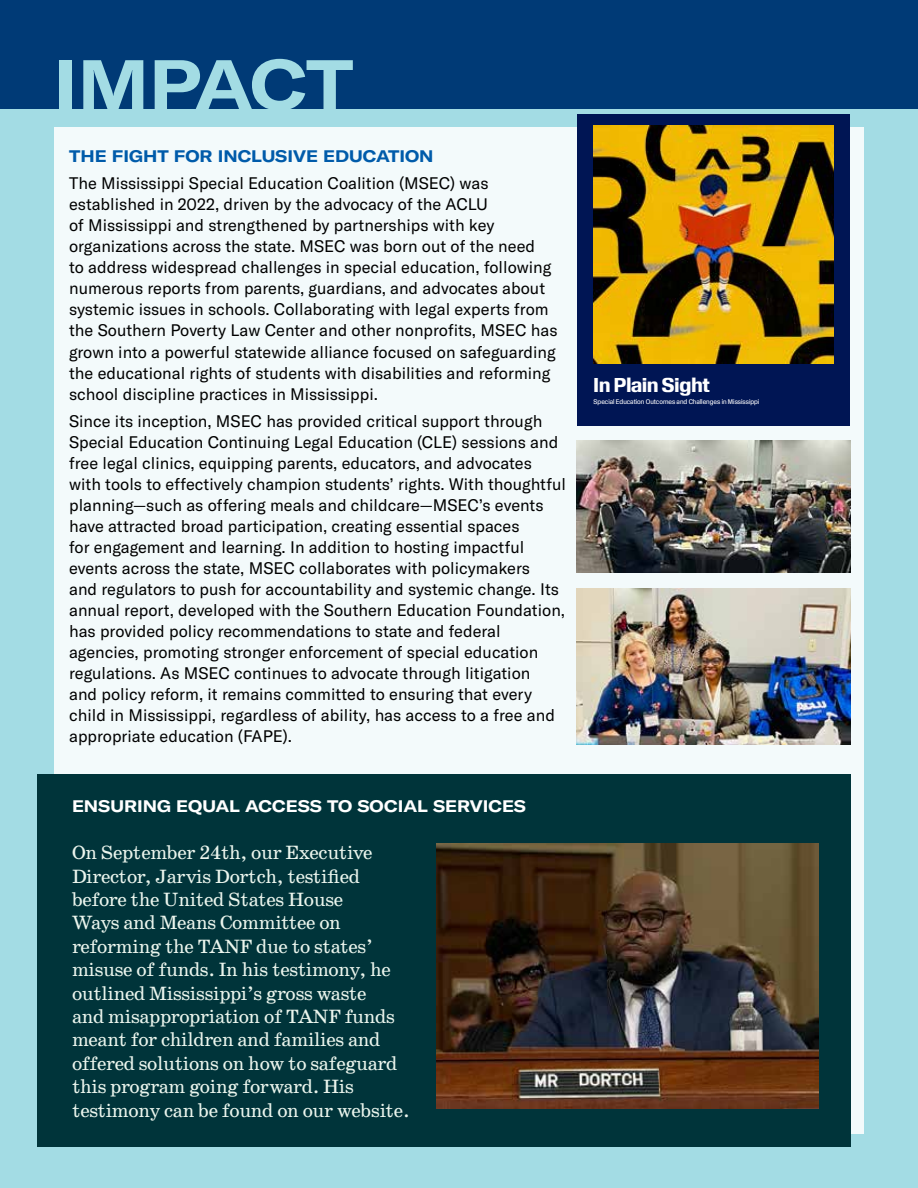
<style>
.page{position:relative;width:918px;height:1188px;background:#fff}
.page>*{position:absolute;margin:0;border:0;box-sizing:border-box;transform-origin:0 0}
.t1{font:700 expanded 69px "GT America";letter-spacing:-.015em;color:#a3dce4}
.t2{font:19.5px/23.4px "School";letter-spacing:-.02em;color:#ebf5ed}
.t3{font:700 18.75px "Review";color:#fff}
.t4{font:16.5px/21px "GT America";color:#000}
.t5{font:700 expanded 16.5px "GT America";color:#fff}
.t6{font:700 expanded 16.5px "GT America";color:#005baa}
.t7{font:6.3px "Review";color:#fff}
</style>
<div class="page">
<div style="left:0;top:108px;width:918px;height:1080px;background:#a3dce4"></div>
<div style="left:54px;top:127px;width:810px;height:1007px;background:#f3fafb"></div>
<div style="left:37px;top:774px;width:813px;height:373px;background:#00343a"></div>
<div style="left:0;top:0;width:918px;height:108px;background:#003a76"></div>
<img style="left:436px;top:844px;width:382px;height:264px">
<img style="left:576px;top:441px;width:274px;height:132px">
<div style="left:578px;top:114px;width:272px;height:312px;background:#001554"></div>
<img style="left:594px;top:126px;width:240px;height:238px">
<img style="left:576px;top:589px;width:274px;height:155px">
<h1 class="t1" style="left:54px;top:42px;width:301px">IMPACT</h1>
<p class="t6" style="left:69px;top:146px;width:366px">THE FIGHT FOR INCLUSIVE EDUCATION</p>
<p class="t4" style="left:69px;top:173px;width:490px">The Mississippi Special Education Coalition (MSEC) was established in 2022, driven by the advocacy of the ACLU<br>of Mississippi and strengthened by partnerships with key organizations across the state. MSEC was born out of the need<br>to address widespread challenges in special education, following numerous reports from parents, guardians, and advocates about systemic issues in schools. Collaborating with legal experts from the Southern Poverty Law Center and other nonprofits, MSEC has grown into a powerful statewide alliance focused on safeguarding the educational rights of students with disabilities and reforming school discipline practices in Mississippi.</p>
<p class="t4" style="left:69px;top:411px;width:499px">Since its inception, MSEC has provided critical support through Special Education Continuing Legal Education (CLE) sessions and free legal clinics, equipping parents, educators, and advocates with tools to effectively champion students’ rights. With thoughtful planning—such as offering meals and childcare—MSEC’s events have attracted broad participation, creating essential spaces<br>for engagement and learning. In addition to hosting impactful events across the state, MSEC collaborates with policymakers<br>and regulators to push for accountability and systemic change. Its annual report, developed with the Southern Education Foundation, has provided policy recommendations to state and federal agencies, promoting stronger enforcement of special education regulations. As MSEC continues to advocate through litigation<br>and policy reform, it remains committed to ensuring that every child in Mississippi, regardless of ability, has access to a free and appropriate education (FAPE).</p>
<p class="t5" style="left:72px;top:795px;width:456px">ENSURING EQUAL ACCESS TO SOCIAL SERVICES</p>
<p class="t2" style="left:72px;top:841px;width:339px">On September 24th, our Executive Director, Jarvis Dortch, testified before the United States House<br>Ways and Means Committee on reforming the TANF due to states’ misuse of funds. In his testimony, he outlined Mississippi’s gross waste<br>and misappropriation of TANF funds meant for children and families and offered solutions on how to safeguard this program going forward. His testimony can be found on our website.</p>
<p class="t3" style="left:594px;top:372px;width:118px">In Plain Sight</p>
<p class="t7" style="left:594px;top:397px;width:167px">Special Education Outcomes and Challenges in Mississippi</p>
</div>
